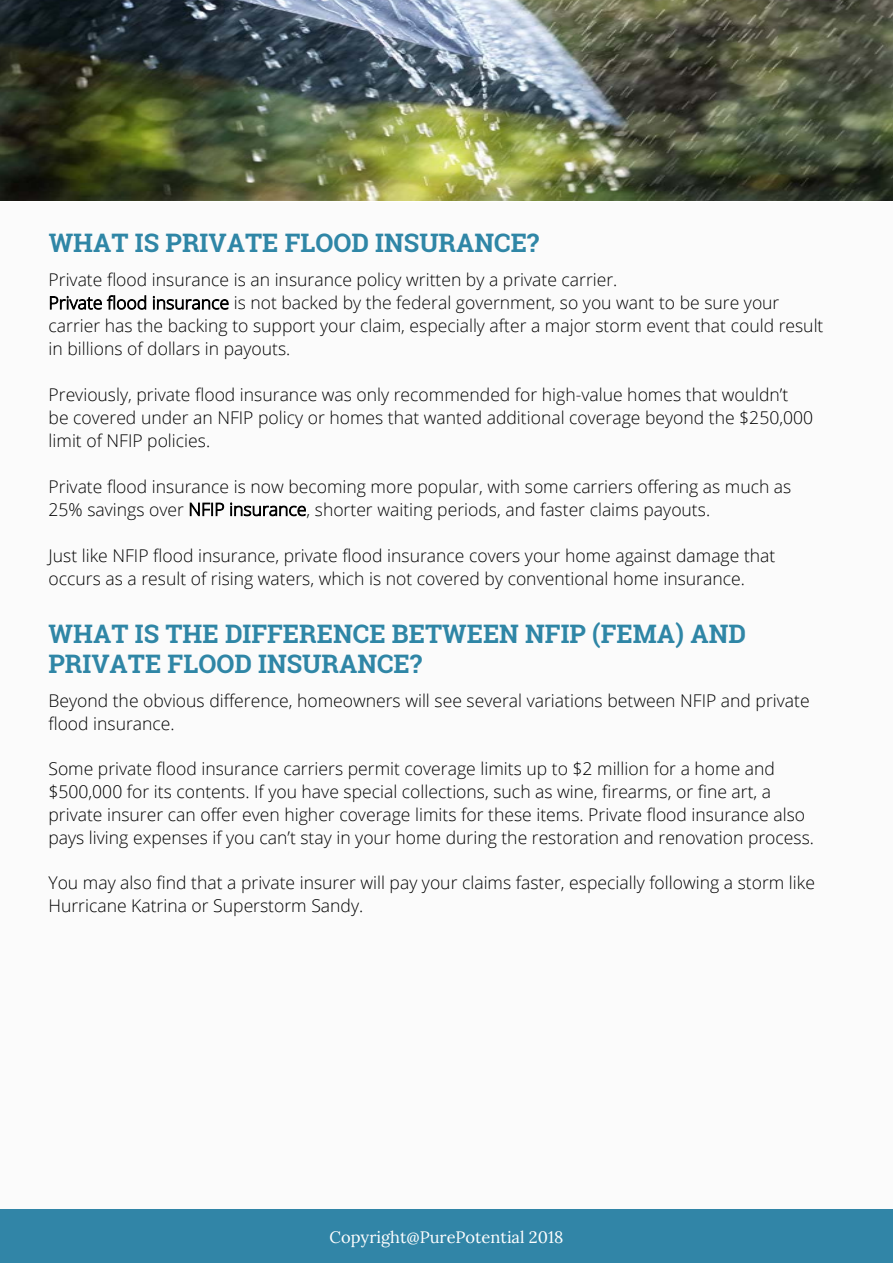
<style>
.page{position:relative;width:893px;height:1263px;background:#fff}
.page>*{position:absolute;margin:0;border:0;box-sizing:border-box;transform-origin:0 0}
.t1{font:700 25.5px/30.6px "Roboto Slab";color:#2f86a6}
.t2{font:300 17.55px/22.8px "Open Sans";color:#010101}
.t3{font:300 17.55px/22.8px "Open Sans";color:#000}
.t4{font:16.5px "Lora";color:#fff}
.s1{font-style:inherit}
</style>
<div class="page">
<div style="left:0;top:202px;width:893px;height:1061px;background:#fbfbfb"></div>
<img style="left:0;top:0;width:893px;height:201px">
<div style="left:0;top:1210px;width:893px;height:52px;background:#3185a7"></div>
<h1 class="t1" style="left:49px;top:227px;width:492px">WHAT IS PRIVATE FLOOD INSURANCE?</h1>
<p class="t2" style="left:49px;top:268px;width:776px">Private flood insurance is an insurance policy written by a private carrier.<br>Private flood insurance is not backed by the federal government, so you want to be sure your carrier has the backing to support your claim, especially after a major storm event that could result in billions of dollars in payouts.</p>
<p class="t2" style="left:49px;top:383px;width:766px">Previously, private flood insurance was only recommended for high-value homes that wouldn’t<br>be covered under an NFIP policy or homes that wanted additional coverage beyond the $250,000 limit of NFIP policies.</p>
<p class="t2" style="left:49px;top:475px;width:744px">Private flood insurance is now becoming more popular, with some carriers offering as much as<br>25% savings over NFIP insurance, shorter waiting periods, and faster claims payouts.</p>
<p class="t2" style="left:49px;top:544px;width:728px">Just like NFIP flood insurance, private flood insurance covers your home against damage that occurs as a result of rising waters, which is not covered by conventional home insurance.</p>
<h1 class="t1" style="left:48px;top:618px;width:699px">WHAT IS THE DIFFERENCE <span class="s1">B</span>ETWEEN NFIP <span class="s1">(</span>FEMA<span class="s1">)</span> AND<br>PRIVATE FLOOD INSURANCE?</h1>
<p class="t3" style="left:48px;top:688px;width:763px">Beyond the obvious difference, homeowners will see several variations between NFIP and private flood insurance.</p>
<p class="t3" style="left:48px;top:757px;width:767px">Some private flood insurance carriers permit coverage limits up to $2 million for a home and $500,000 for its contents. If you have special collections, such as wine, firearms, or fine art, a private insurer can offer even higher coverage limits for these items. Private flood insurance also pays living expenses if you can’t stay in your home during the restoration and renovation process.</p>
<p class="t3" style="left:48px;top:871px;width:768px">You may also find that a private insurer will pay your claims faster, especially following a storm like<br>Hurricane Katrina or Superstorm Sandy.</p>
<p class="t4" style="left:330px;top:1225px;width:235px">Copyright@PurePotential 2018</p>
</div>
